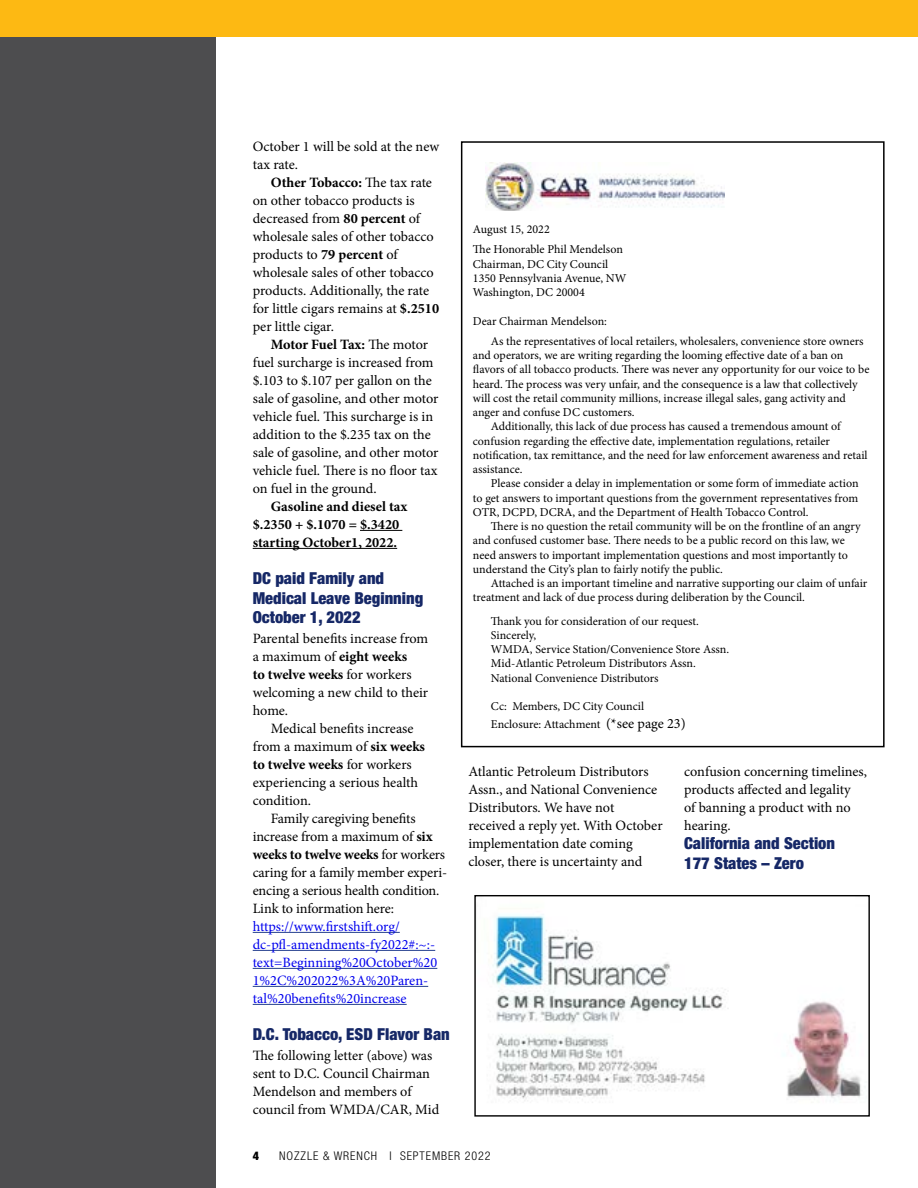
<style>
.page{position:relative;width:918px;height:1188px;background:#fff}
.page>*{position:absolute;margin:0;border:0;box-sizing:border-box;transform-origin:0 0}
.t1{font:900 condensed 16.5px/19.5px "Helvetica Neue";color:#162867}
.t2{font:14.25px/18px "Minion Pro";letter-spacing:-.005em;color:#000}
.t3{font:14.25px/18px "Minion Pro";color:#00e}
.t4{font:700 14.25px/18px "Minion Pro";color:#000}
.t5{font:12px/14.2px "Minion Pro";color:#000}
.t6{font:300 condensed 12px "Helvetica Neue";letter-spacing:.075em;color:#000}
.t7{font:900 condensed 12px "Helvetica Neue";color:#000}
.t8{font:5.85px/7.1px "Calibri";color:#000}
.s1{font-weight:700}
.s2{font-size:13.5px}
.s3{font-size:14.25px}
</style>
<div class="page">
<div style="left:0;top:32px;width:216px;height:1156px;background:#4d4d4f"></div>
<div style="left:0;top:0;width:918px;height:37px;background:#fdb913"></div>
<hr style="left:360px;top:530px;width:42px;height:1px;background:#000">
<hr style="left:253px;top:548px;width:144px;height:1px;background:#000">
<hr style="left:253px;top:932px;width:147px;height:1px;background:#25408f">
<hr style="left:253px;top:950px;width:182px;height:1px;background:#25408f">
<hr style="left:253px;top:968px;width:184px;height:1px;background:#25408f">
<hr style="left:253px;top:986px;width:175px;height:1px;background:#25408f">
<hr style="left:253px;top:1004px;width:154px;height:1px;background:#25408f">
<div style="left:461px;top:141px;width:424px;height:606px;border:2px solid #000"></div>
<img style="left:476px;top:905px;width:386px;height:198px">
<div style="left:474px;top:895px;width:396px;height:222px;border:1px solid #000"></div>
<img style="left:486px;top:163px;width:238px;height:48px">
<p class="t2" style="left:253px;top:137px;width:188px">October 1 will be sold at the new tax rate.</p>
<p class="t2" style="left:253px;top:173px;width:188px;text-indent:18px"><span class="s1">Other Tobacco:</span> The tax rate on other tobacco products is decreased from <span class="s1">80 percent</span> of wholesale sales of other tobacco products to <span class="s1">79 percent</span> of wholesale sales of other tobacco products. Additionally, the rate for little cigars remains at <span class="s1">$.2510 </span>per little cigar.</p>
<p class="t2" style="left:253px;top:335px;width:187px;text-indent:18px"><span class="s1">Motor Fuel Tax:</span> The motor fuel surcharge is increased from $.103 to $.107 per gallon on the sale of gasoline, and other motor vehicle fuel. This surcharge is in addition to the $.235 tax on the sale of gasoline, and other motor vehicle fuel. There is no floor tax on fuel in the ground.</p>
<p class="t4" style="left:253px;top:497px;width:156px;text-indent:18px">Gasoline and diesel tax $.2350 + $.1070 = $.3420 starting October1, 2022.</p>
<h1 class="t1" style="left:253px;top:569px;width:172px">DC paid Family and<br>Medical Leave Beginning<br>October 1, 2022</h1>
<p class="t2" style="left:253px;top:629px;width:177px">Parental benefits increase from a maximum of <span class="s1">eight weeks<br>to twelve weeks</span> for workers welcoming a new child to their home.</p>
<p class="t2" style="left:253px;top:719px;width:174px;text-indent:18px">Medical benefits increase from a maximum of <span class="s1">six weeks to twelve weeks</span> for workers experiencing a serious health condition.</p>
<p class="t2" style="left:253px;top:809px;width:196px;text-indent:18px">Family caregiving benefits increase from a maximum of <span class="s1">six weeks to twelve weeks</span> for workers caring for a family member experi&shy;encing a serious health condition.<br>Link to information here:</p>
<p class="t3" style="left:253px;top:917px;width:186px">https://www.firstshift.org/ dc-pfl-amendments-fy2022#:~:- text=Beginning%20October%20<br>1%2C%202022%3A%20Paren&shy;tal%20benefits%20increase</p>
<h1 class="t1" style="left:253px;top:1025px;width:199px">D.C. Tobacco, ESD Flavor Ban</h1>
<p class="t2" style="left:253px;top:1046px;width:188px">The following letter (<span class="s2">above</span>) was sent to D.C. Council Chairman<br>Mendelson and members of council from WMDA/CAR, Mid</p>
<p class="t5" style="left:473px;top:219px;width:152px;line-height:20.2px">August 15, 2022<br>The Honorable Phil Mendelson</p>
<p class="t5" style="left:473px;top:257px;width:155px">Chairman, DC City Council<br>1350 Pennsylvania Avenue, NW<br>Washington, DC 20004</p>
<p class="t5" style="left:491px;top:311px;width:374px;line-height:20.2px;text-indent:-18px">Dear Chairman Mendelson:<br>As the representatives of local retailers, wholesalers, convenience store owners</p>
<p class="t5" style="left:473px;top:348px;width:372px">and operators, we are writing regarding the looming effective date of a ban on</p>
<p class="t5" style="left:473px;top:363px;width:398px">flavors of all tobacco products. There was never any opportunity for our voice to be</p>
<p class="t5" style="left:473px;top:377px;width:386px">heard. The process was very unfair, and the consequence is a law that collectively</p>
<p class="t5" style="left:473px;top:391px;width:375px">will cost the retail community millions, increase illegal sales, gang activity and</p>
<p class="t5" style="left:473px;top:405px;width:163px">anger and confuse DC customers.</p>
<p class="t5" style="left:491px;top:420px;width:351px">Additionally, this lack of due process has caused a tremendous amount of</p>
<p class="t5" style="left:473px;top:434px;width:359px">confusion regarding the effective date, implementation regulations, retailer</p>
<p class="t5" style="left:473px;top:448px;width:396px">notification, tax remittance, and the need for law enforcement awareness and retail</p>
<p class="t5" style="left:473px;top:462px;width:51px">assistance.</p>
<p class="t5" style="left:491px;top:477px;width:369px">Please consider a delay in implementation or some form of immediate action</p>
<p class="t5" style="left:473px;top:491px;width:387px">to get answers to important questions from the government representatives from</p>
<p class="t5" style="left:473px;top:505px;width:337px">OTR, DCPD, DCRA, and the Department of Health Tobacco Control.</p>
<p class="t5" style="left:491px;top:519px;width:371px">There is no question the retail community will be on the frontline of an angry</p>
<p class="t5" style="left:473px;top:533px;width:373px">and confused customer base. There needs to be a public record on this law, we</p>
<p class="t5" style="left:473px;top:548px;width:377px">need answers to important implementation questions and most importantly to</p>
<p class="t5" style="left:473px;top:562px;width:251px">understand the City’s plan to fairly notify the public.</p>
<p class="t5" style="left:491px;top:576px;width:378px">Attached is an important timeline and narrative supporting our claim of unfair</p>
<p class="t5" style="left:473px;top:590px;width:334px">treatment and lack of due process during deliberation by the Council.</p>
<p class="t5" style="left:491px;top:614px;width:240px">Thank you for consideration of our request.<br>Sincerely,<br>WMDA, Service Station/Convenience Store Assn.<br>Mid-Atlantic Petroleum Distributors Assn.<br>National Convenience Distributors</p>
<p class="t5" style="left:491px;top:697px;width:196px;line-height:18px">Cc: Members, DC City Council<br>Enclosure: Attachment <span class="s3">(*see page 23)</span></p>
<p class="t8" style="left:486px;top:230px;width:74px">The Honorable Phil Mendelson</p>
<p class="t8" style="left:486px;top:244px;width:76px">1350 Pennsylvania Avenue, NW<br>Washington, DC 20004</p>
<p class="t2" style="left:468px;top:762px;width:196px">Atlantic Petroleum Distributors<br>Assn., and National Convenience<br>Distributors. We have not received a reply yet. With October implementation date coming closer, there is uncertainty and</p>
<p class="t2" style="left:684px;top:762px;width:184px">confusion concerning timelines, products affected and legality<br>of banning a product with no hearing.</p>
<h1 class="t1" style="left:684px;top:833px;width:152px">California and Section<br>177 States – Zero</h1>
<p class="t7" style="left:253px;top:1148px;width:8px">4</p>
<p class="t6" style="left:279px;top:1149px;width:213px">NOZZLE &amp; WRENCH I SEPTEMBER 2022</p>
</div>
